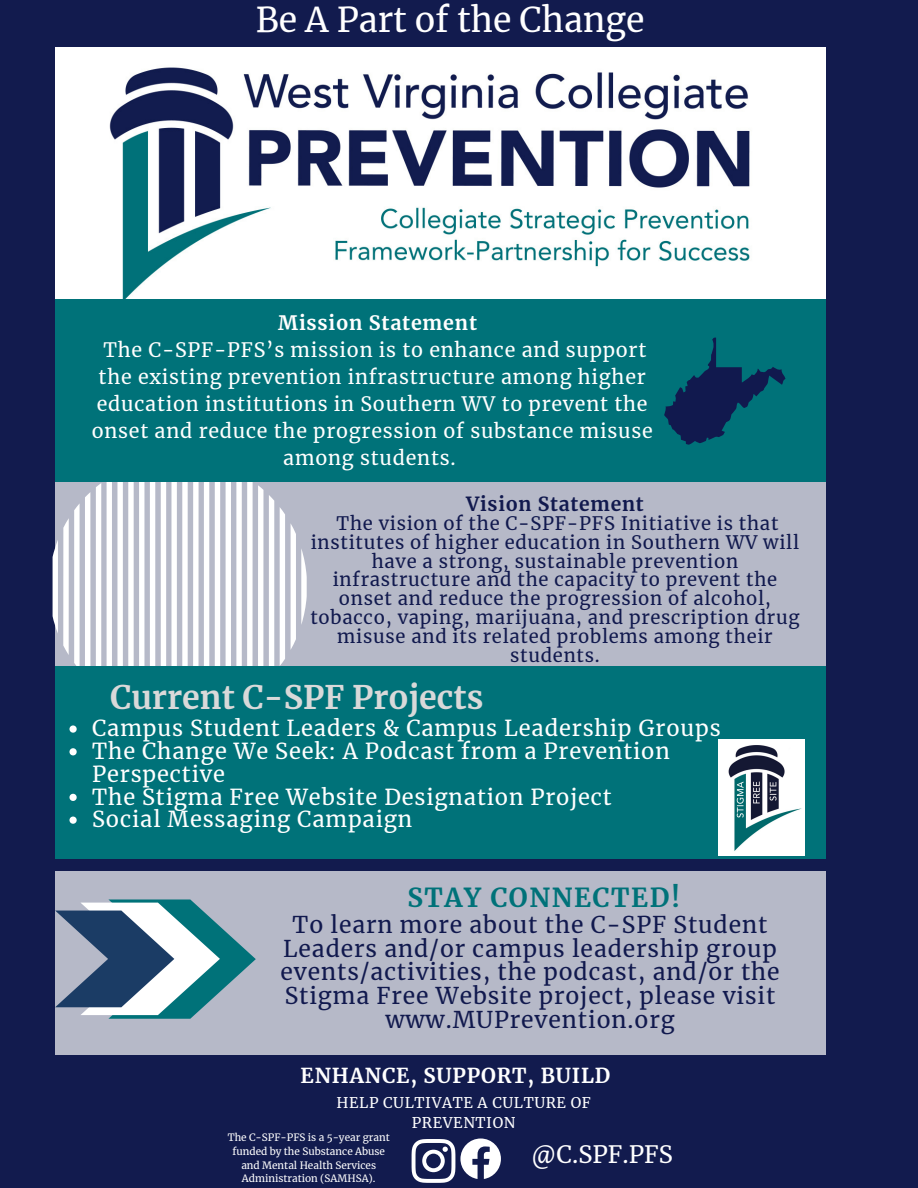
<style>
.page{position:relative;width:918px;height:1188px;background:#121b4e}
.page>*{position:absolute;margin:0;border:0;box-sizing:border-box;transform-origin:0 0}
.t1{font:33.9px "Merriweather";color:#fff}
.t2{font:700 32.1px "Merriweather";color:#d9d9d9}
.t3{font:700 25.95px "Merriweather";letter-spacing:.06em;color:#007279}
.t4{font:23.7px "Merriweather";color:#fff}
.t5{font:22.8px/23.7px "Merriweather";letter-spacing:.04em;color:#11194e;text-align:center}
.t6{font:21.75px/22.8px "Merriweather";letter-spacing:.04em;color:#fff}
.t7{font:700 20.4px "Merriweather";letter-spacing:.04em;color:#fff}
.t8{font:19.65px/27px "Merriweather";letter-spacing:.04em;color:#fff;text-align:center}
.t9{font:700 19.65px "Merriweather";letter-spacing:.04em;color:#fff}
.t10{font:700 19.2px "Merriweather";letter-spacing:.04em;color:#11194e}
.t11{font:18.45px/18.8px "Merriweather";letter-spacing:.04em;color:#11194e;text-align:center}
.t12{font:14.55px/20.1px "Merriweather";letter-spacing:.04em;color:#fff;text-align:center}
.t13{font:10.05px/13.6px "Merriweather";color:#fff;text-align:center}
</style>
<div class="page">
<div style="left:55px;top:482px;width:771px;height:184px;background:#b6b9c8"></div>
<svg style="left:52px;top:482px;width:255px;height:184px"></svg>
<div style="left:55px;top:299px;width:771px;height:183px;background:#007279"></div>
<div style="left:55px;top:666px;width:771px;height:192px;background:#007279"></div>
<div style="left:55px;top:871px;width:771px;height:184px;background:#b6b9c8"></div>
<img style="left:55px;top:48px;width:771px;height:250px">
<svg style="left:664px;top:337px;width:121px;height:108px"></svg>
<img style="left:718px;top:739px;width:87px;height:116px">
<svg style="left:55px;top:899px;width:201px;height:120px"></svg>
<svg style="left:412px;top:1139px;width:89px;height:44px"></svg>
<svg style="left:69px;top:725px;width:8px;height:8px"></svg>
<svg style="left:69px;top:748px;width:8px;height:7px"></svg>
<svg style="left:69px;top:794px;width:8px;height:7px"></svg>
<svg style="left:69px;top:817px;width:8px;height:7px"></svg>
<p class="t1" style="left:256px;top:-1px;width:390px">Be A Part of the Change</p>
<p class="t9" style="left:278px;top:311px;width:200px">Mission Statement</p>
<p class="t8" style="left:92px;top:337px;width:563px">The C-SPF-PFS’s mission is to enhance and support the existing prevention infrastructure among higher education institutions in Southern WV to prevent the onset and reduce the progression of substance misuse among students.</p>
<p class="t10" style="left:466px;top:492px;width:179px">Vision Statement</p>
<p class="t11" style="left:310px;top:514px;width:491px">The vision of the C-SPF-PFS Initiative is that institutes of higher education in Southern WV will have a strong, sustainable prevention infrastructure and the capacity to prevent the onset and reduce the progression of alcohol, tobacco, vaping, marijuana, and prescription drug misuse and its related problems among their students.</p>
<p class="t2" style="left:110px;top:678px;width:375px">Current C-SPF Projects</p>
<p class="t6" style="left:92px;top:717px;width:630px">Campus Student Leaders &amp; Campus Leadership Groups</p>
<p class="t6" style="left:92px;top:740px;width:579px">The Change We Seek: A Podcast from a Prevention<br>Perspective</p>
<p class="t6" style="left:92px;top:785px;width:521px">The Stigma Free Website Designation Project</p>
<p class="t6" style="left:92px;top:808px;width:322px">Social Messaging Campaign</p>
<p class="t3" style="left:407px;top:881px;width:274px">STAY CONNECTED!</p>
<p class="t5" style="left:280px;top:913px;width:501px">To learn more about the C-SPF Student Leaders and/or campus leadership group events/activities, the podcast, and/or the Stigma Free Website project, please visit www.MUPrevention.org</p>
<p class="t7" style="left:301px;top:1063px;width:311px">ENHANCE, SUPPORT, BUILD</p>
<p class="t12" style="left:336px;top:1093px;width:256px">HELP CULTIVATE A CULTURE OF<br>PREVENTION</p>
<p class="t4" style="left:531px;top:1139px;width:143px">@C.SPF.PFS</p>
<p class="t13" style="left:228px;top:1131px;width:164px">The C-SPF-PFS is a 5-year grant funded by the Substance Abuse and Mental Health Services<br>Administration (SAMHSA).</p>
</div>
